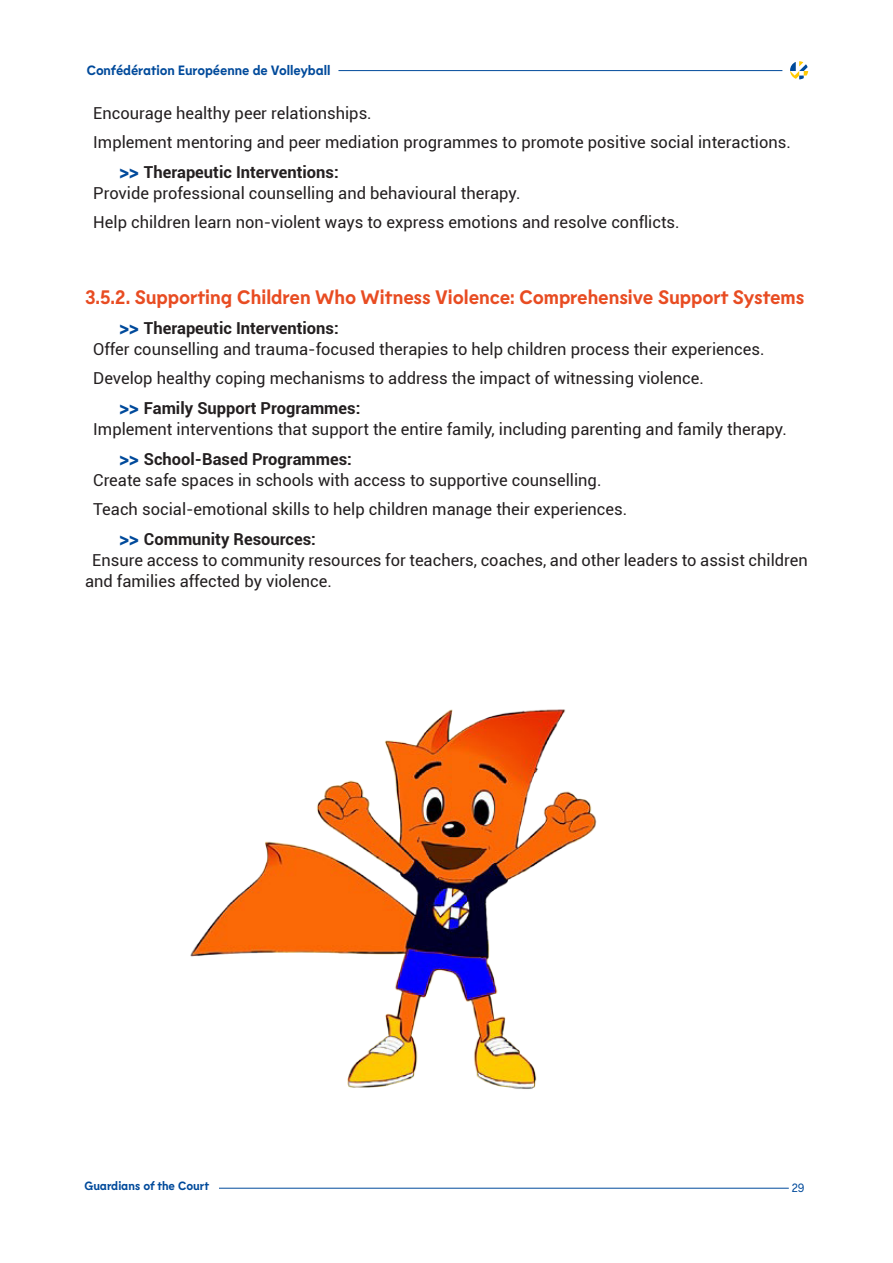
<style>
.page{position:relative;width:893px;height:1263px;background:#fff}
.page>*{position:absolute;margin:0;border:0;box-sizing:border-box;transform-origin:0 0}
.t1{font:700 19.5px "Lemur";letter-spacing:-.005em;color:#e84c22}
.t2{font:16.5px/29.5px "Roboto";color:#231f20}
.t3{font:700 16.5px "Roboto";color:#231f20}
.t4{font:700 13.5px "Lemur";letter-spacing:-.005em;color:#004a9b}
.t5{font:700 12px "Lemur";letter-spacing:-.01em;color:#004a9b}
.t6{font:12px "Lemur";color:#004a9b}
.s1{font-family:"Lemur";font-size:18px;color:#004a9b}
.s2{font-family:"Lemur";font-weight:700;font-size:18px;color:#004a9b}
.s3{font-weight:700}
</style>
<div class="page">
<svg style="left:790px;top:61px;width:18px;height:18px"></svg>
<hr style="left:219px;top:1188px;width:570px;height:1px;background:#004a9b">
<hr style="left:338px;top:70px;width:444px;height:1px;background:#004a9b">
<img style="left:190px;top:709px;width:407px;height:380px">
<p class="t4" style="left:87px;top:64px;width:245px">Confédération Européenne de Volleyball</p>
<p class="t2" style="left:93px;top:99px;width:280px">Encourage healthy peer relationships.</p>
<p class="t2" style="left:93px;top:129px;width:699px">Implement mentoring and peer mediation programmes to promote positive social interactions.</p>
<p class="t3" style="left:119px;top:165px;width:221px"><span class="s1">&gt;&gt;</span> Therapeutic Interventions:</p>
<p class="t2" style="left:93px;top:179px;width:588px">Provide professional counselling and behavioural therapy.<br>Help children learn non-violent ways to express emotions and resolve conflicts.</p>
<p class="t1" style="left:85px;top:290px;width:721px">3.5.2. Supporting Children Who Witness Violence: Comprehensive Support Systems</p>
<p class="t2" style="left:93px;top:319px;width:673px;line-height:21px;text-indent:26px"><span class="s2">&gt;&gt;</span> <span class="s3">Therapeutic Interventions:<br></span>Offer counselling and trauma-focused therapies to help children process their experiences.</p>
<p class="t2" style="left:119px;top:365px;width:586px;text-indent:-26px">Develop healthy coping mechanisms to address the impact of witnessing violence. <span class="s2">&gt;&gt;</span> <span class="s3">Family Support Programmes:</span></p>
<p class="t2" style="left:119px;top:415px;width:669px;text-indent:-26px">Implement interventions that support the entire family, including parenting and family therapy. <span class="s2">&gt;&gt;</span> <span class="s3">School-Based Programmes:</span></p>
<p class="t2" style="left:93px;top:466px;width:510px">Create safe spaces in schools with access to supportive counselling.</p>
<p class="t2" style="left:93px;top:495px;width:535px">Teach social-emotional skills to help children manage their experiences.</p>
<p class="t3" style="left:119px;top:532px;width:198px"><span class="s1">&gt;&gt;</span> Community Resources:</p>
<p class="t2" style="left:85px;top:550px;width:724px;line-height:21px;text-indent:7px">Ensure access to community resources for teachers, coaches, and other leaders to assist children and families affected by violence.</p>
<p class="t5" style="left:85px;top:1181px;width:126px">Guardians of the Court</p>
<p class="t6" style="left:792px;top:1183px;width:14px">29</p>
</div>
